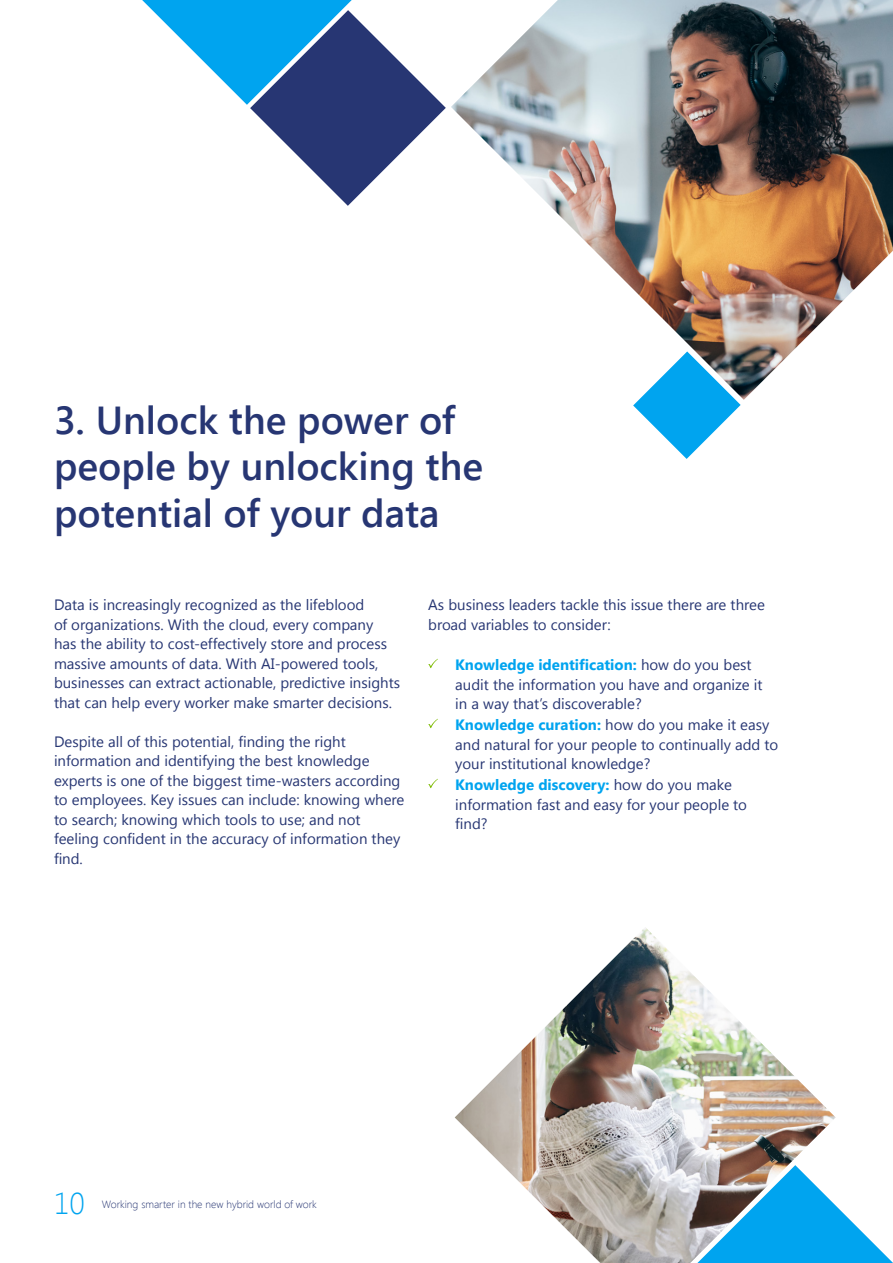
<style>
.page{position:relative;width:893px;height:1263px;background:#fff}
.page>*{position:absolute;margin:0;border:0;box-sizing:border-box;transform-origin:0 0}
.t1{font:600 39px/46.8px "Segoe UI";color:#273673}
.t2{font:300 30px "Segoe UI";color:#00a4ef}
.t3{font:15px/19.5px "Segoe UI";color:#273673}
.t4{font:300 10.5px "Segoe UI";color:#273673}
.s1{font-weight:700;color:#00a4ef}
</style>
<div class="page">
<img style="left:451px;top:0;width:442px;height:400px">
<svg style="left:633px;top:351px;width:108px;height:108px"></svg>
<svg style="left:142px;top:0;width:304px;height:206px"></svg>
<svg style="left:836px;top:1206px;width:57px;height:57px"></svg>
<img style="left:455px;top:928px;width:381px;height:335px">
<svg style="left:428px;top:659px;width:10px;height:9px"></svg>
<svg style="left:428px;top:719px;width:10px;height:9px"></svg>
<svg style="left:428px;top:779px;width:10px;height:9px"></svg>
<h1 class="t1" style="left:54px;top:394px;width:431px">3. Unlock the power of people by unlocking the potential of your data</h1>
<p class="t3" style="left:54px;top:594px;width:348px">Data is increasingly recognized as the lifeblood<br>of organizations. With the cloud, every company<br>has the ability to cost-effectively store and process massive amounts of data. With AI-powered tools, businesses can extract actionable, predictive insights that can help every worker make smarter decisions.</p>
<p class="t3" style="left:54px;top:731px;width:352px">Despite all of this potential, finding the right information and identifying the best knowledge experts is one of the biggest time-wasters according to employees. Key issues can include: knowing where to search; knowing which tools to use; and not feeling confident in the accuracy of information they find.</p>
<p class="t3" style="left:428px;top:594px;width:338px">As business leaders tackle this issue there are three broad variables to consider:</p>
<p class="t3" style="left:455px;top:654px;width:309px"><span class="s1">Knowledge identification:</span> how do you best audit the information you have and organize it in a way that’s discoverable?</p>
<p class="t3" style="left:455px;top:714px;width:324px"><span class="s1">Knowledge curation:</span> how do you make it easy and natural for your people to continually add to your institutional knowledge?</p>
<p class="t3" style="left:455px;top:774px;width:293px"><span class="s1">Knowledge discovery:</span> how do you make information fast and easy for your people to find?</p>
<h2 class="t2" style="left:54px;top:1183px;width:32px">10</h2>
<p class="t4" style="left:102px;top:1197px;width:217px">Working smarter in the new hybrid world of work</p>
</div>
